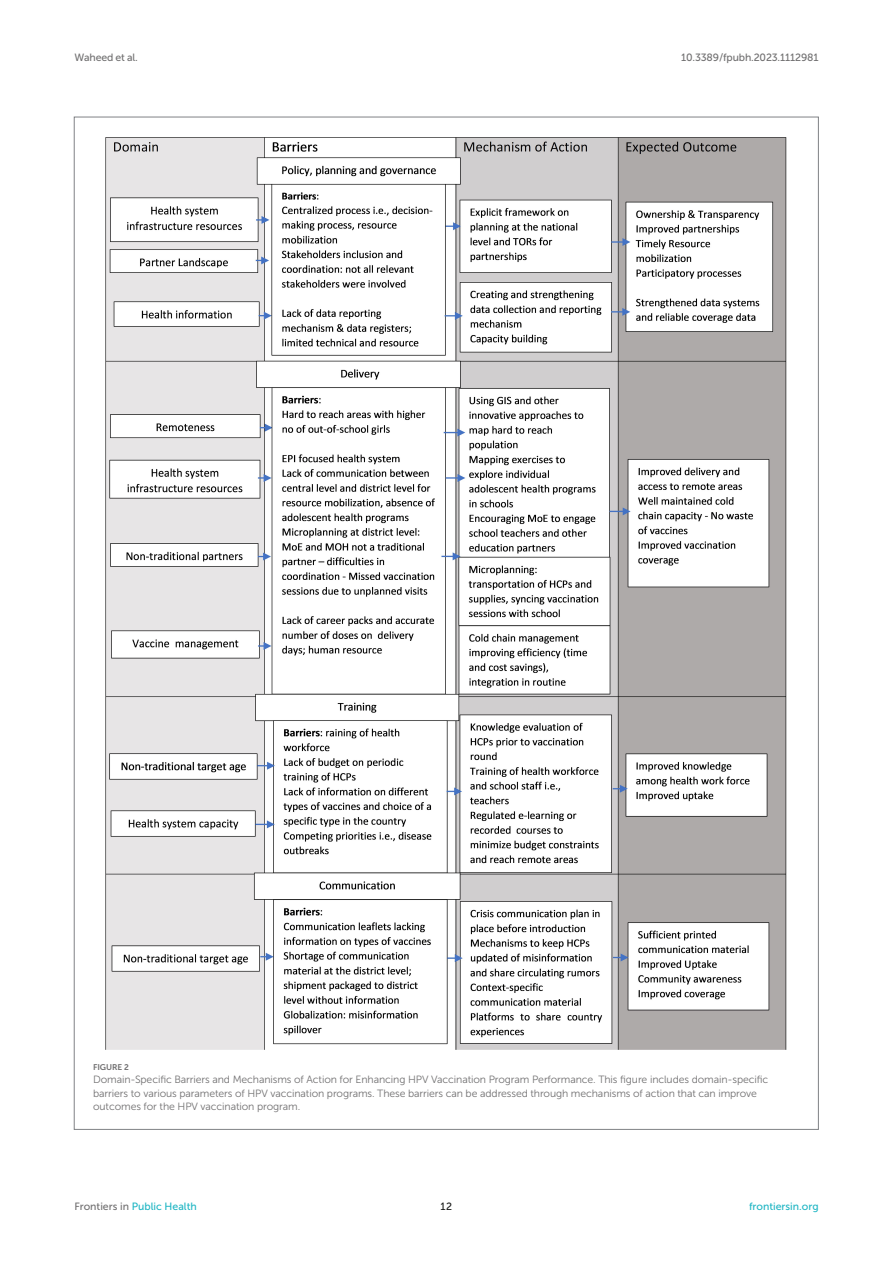
<style>
.page{position:relative;width:893px;height:1263px;background:#fff}
.page>*{position:absolute;margin:0;border:0;box-sizing:border-box;transform-origin:0 0}
.FIG_LEG{font:10.5px/13.5px "Museo Sans 300";letter-spacing:-.01em;color:#706f70}
.t1{font:10.5px "Museo Sans 500";color:#1db5c3}
.t2{font:10.5px "Museo Sans 500";letter-spacing:-.015em;color:#706f70}
.t3{font:10.5px "Museo Sans 500";color:#1b1c1b}
.FIG_HD{font:8.25px "Museo Sans 700";letter-spacing:-.01em;color:#706f70}
.s1{color:#706f70}
</style>
<div class="page">
<img style="left:105px;top:137px;width:682px;height:913px">
<p class="t2" style="left:74px;top:51px;width:65px">Waheed et al.</p>
<p class="t2" style="left:681px;top:51px;width:139px">10.3389/fpubh.2023.1112981</p>
<p class="FIG_HD" style="left:93px;top:1062px;width:37px">FIGURE 2</p>
<p class="FIG_LEG" style="left:93px;top:1073px;width:677px">Domain-Specific Barriers and Mechanisms of Action for Enhancing HPV Vaccination Program Performance. This figure includes domain-specific barriers to various parameters of HPV vaccination programs. These barriers can be addressed through mechanisms of action that can improve outcomes for the HPV vaccination program.</p>
<p class="t1" style="left:74px;top:1200px;width:124px"><span class="s1">Frontiers in</span> Public Health</p>
<p class="t3" style="left:441px;top:1200px;width:13px">12</p>
<p class="t1" style="left:749px;top:1200px;width:71px">frontiersin.org</p>
</div>
